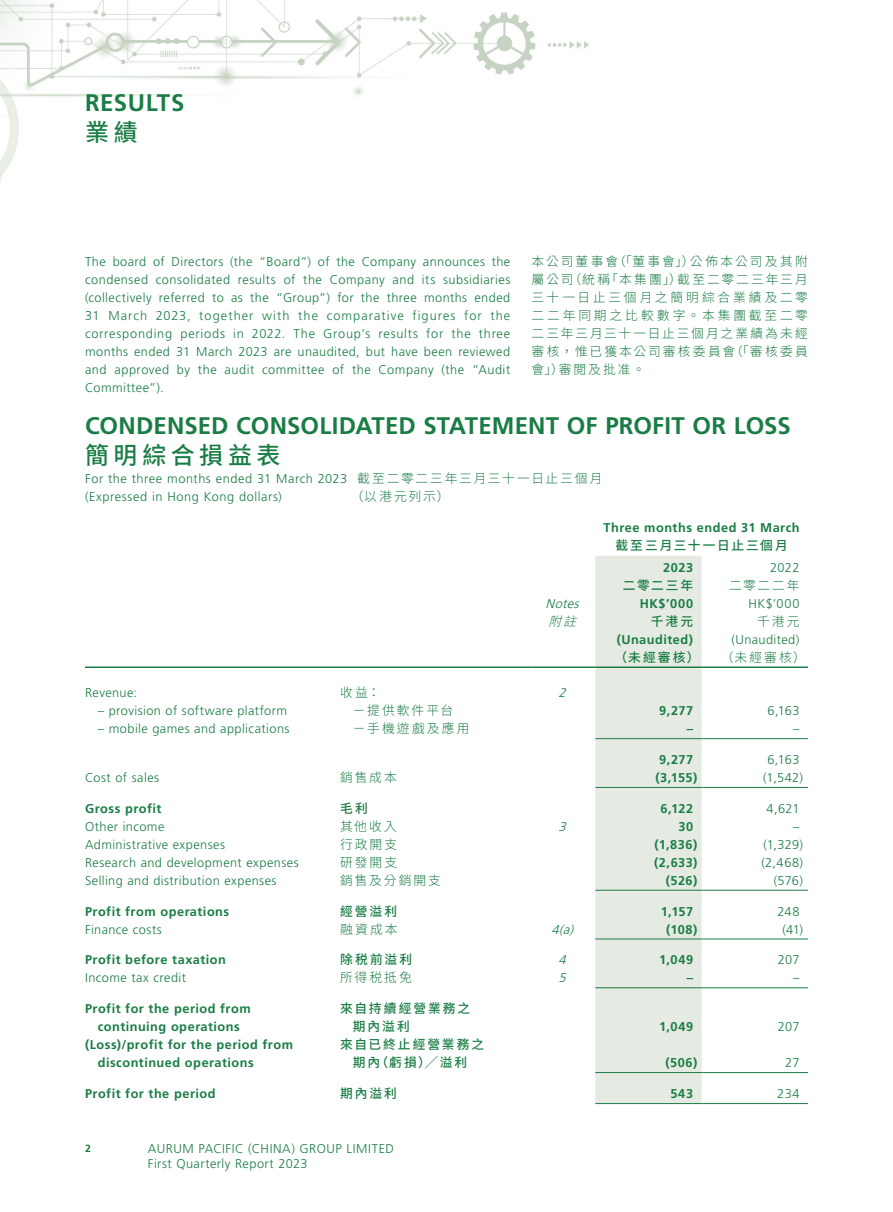
<style>
.page{position:relative;width:893px;height:1212px;background:#fff}
.page>*{position:absolute;margin:0;border:0;box-sizing:border-box;transform-origin:0 0}
.t1{font:700 24px "Frutiger LT Std";letter-spacing:.005em;color:#1a7d45}
.t2{font:500 24px "Source Han Sans TC";letter-spacing:.19em;color:#1a7d45}
.t3{font:300 12.75px/18px "Frutiger LT Std";letter-spacing:.035em;color:#1a7d45}
.t4{font:700 12.75px/18px "Frutiger LT Std";letter-spacing:.04em;color:#1a7d45;text-align:center}
.t5{font:300 12.75px/18px "Source Han Sans TC";letter-spacing:.16em;color:#1a7d45;text-align:justify}
.t6{font:500 12.75px/18px "Source Han Sans TC";letter-spacing:.155em;color:#1a7d45}
.t7{font:italic 300 12.75px "Frutiger LT Std";color:#1a7d45}
.t8{font:italic 300 12.75px "Source Han Sans TC";color:#1a7d45}
.t9{font:700 10.5px "Frutiger LT Std";color:#1a7d45}
.s1{font-family:"Source Han Sans TC"}
</style>
<div class="page">
<img style="left:0;top:0;width:808px;height:1105px">
<div style="left:595px;top:556px;width:107px;height:547px;background:#e5ebe2"></div>
<hr style="left:85px;top:666px;width:255px;height:2px;background:#1a7d45">
<hr style="left:340px;top:666px;width:191px;height:2px;background:#1a7d45">
<hr style="left:531px;top:666px;width:64px;height:2px;background:#1a7d45">
<hr style="left:595px;top:666px;width:107px;height:2px;background:#1a7d45">
<hr style="left:702px;top:666px;width:106px;height:2px;background:#1a7d45">
<hr style="left:595px;top:738px;width:107px;height:1px;background:#1a7d45">
<hr style="left:702px;top:738px;width:106px;height:1px;background:#1a7d45">
<hr style="left:595px;top:787px;width:107px;height:1px;background:#1a7d45">
<hr style="left:702px;top:787px;width:106px;height:1px;background:#1a7d45">
<hr style="left:595px;top:890px;width:107px;height:1px;background:#1a7d45">
<hr style="left:702px;top:890px;width:106px;height:1px;background:#1a7d45">
<hr style="left:595px;top:938px;width:107px;height:1px;background:#1a7d45">
<hr style="left:702px;top:938px;width:106px;height:1px;background:#1a7d45">
<hr style="left:595px;top:987px;width:107px;height:1px;background:#1a7d45">
<hr style="left:702px;top:987px;width:106px;height:1px;background:#1a7d45">
<hr style="left:595px;top:1072px;width:107px;height:1px;background:#1a7d45">
<hr style="left:702px;top:1072px;width:106px;height:1px;background:#1a7d45">
<hr style="left:595px;top:1103px;width:107px;height:1px;background:#1a7d45">
<hr style="left:702px;top:1103px;width:106px;height:1px;background:#1a7d45">
<h1 class="t1" style="left:85px;top:89px;width:101px">RESULTS</h1>
<h1 class="t2" style="left:85px;top:119px;width:54px">業績</h1>
<p class="t5" style="left:531px;top:253px;width:278px">本公司董事會（「董事會」）公佈本公司及其附屬公司（統稱「本集團」）截至二零二三年三月三十一日止三個月之簡明綜合業績及二零二二年同期之比較數字。本集團截至二零二三年三月三十一日止三個月之業績為未經審核，惟已獲本公司審核委員會（「審核委員會」）審閲及批准。</p>
<p class="t3" style="left:85px;top:253px;width:427px;text-align:justify">The board of Directors (the “Board”) of the Company announces the condensed consolidated results of the Company and its subsidiaries (collectively referred to as the “Group”) for the three months ended 31 March 2023, together with the comparative figures for the corresponding periods in 2022. The Group’s results for the three months ended 31 March 2023 are unaudited, but have been reviewed and approved by the audit committee of the Company (the “Audit Committee”).</p>
<h1 class="t1" style="left:85px;top:411px;width:707px">CONDENSED CONSOLIDATED STATEMENT OF PROFIT OR LOSS</h1>
<h1 class="t2" style="left:85px;top:441px;width:197px">簡明綜合損益表</h1>
<p class="t3" style="left:85px;top:470px;width:519px">For the three months ended 31 March 2023 <span class="s1">截至二零二三年三月三十一日止三個月</span>(Expressed in Hong Kong dollars)</p>
<p class="t5" style="left:351px;top:488px;width:100px">（以港元列示）</p>
<p class="t4" style="left:603px;top:518px;width:198px">Three months ended 31 March</p>
<p class="t6" style="left:615px;top:536px;width:174px">截至三月三十一日止三個月</p>
<p class="t4" style="left:663px;top:559px;width:31px">2023</p>
<p class="t3" style="left:770px;top:559px;width:31px">2022</p>
<p class="t6" style="left:623px;top:577px;width:72px">二零二三年</p>
<p class="t5" style="left:729px;top:577px;width:72px">二零二二年</p>
<p class="t7" style="left:546px;top:596px;width:38px">Notes</p>
<p class="t4" style="left:640px;top:595px;width:55px">HK$’000</p>
<p class="t3" style="left:748px;top:595px;width:53px">HK$’000</p>
<p class="t8" style="left:548px;top:614px;width:39px">附註</p>
<p class="t6" style="left:651px;top:613px;width:44px">千港元</p>
<p class="t5" style="left:757px;top:613px;width:44px">千港元</p>
<p class="t4" style="left:617px;top:631px;width:78px">(Unaudited)</p>
<p class="t3" style="left:731px;top:631px;width:69px">(Unaudited)</p>
<p class="t6" style="left:615px;top:649px;width:86px">（未經審核）</p>
<p class="t5" style="left:721px;top:649px;width:86px">（未經審核）</p>
<p class="t3" style="left:85px;top:684px;width:54px">Revenue:</p>
<p class="t5" style="left:340px;top:684px;width:42px">收益：</p>
<p class="t7" style="left:559px;top:686px;width:13px">2</p>
<p class="t3" style="left:98px;top:702px;width:191px">– provision of software platform</p>
<p class="t5" style="left:353px;top:702px;width:102px">－提供軟件平台</p>
<p class="t4" style="left:659px;top:702px;width:35px">9,277</p>
<p class="t3" style="left:767px;top:702px;width:33px">6,163</p>
<p class="t3" style="left:98px;top:720px;width:193px">– mobile games and applications</p>
<p class="t5" style="left:353px;top:720px;width:118px">－手機遊戲及應用</p>
<p class="t4" style="left:687px;top:720px;width:8px">–</p>
<p class="t3" style="left:793px;top:720px;width:8px">–</p>
<p class="t4" style="left:659px;top:751px;width:35px">9,277</p>
<p class="t3" style="left:767px;top:751px;width:33px">6,163</p>
<p class="t3" style="left:85px;top:769px;width:76px">Cost of sales</p>
<p class="t5" style="left:340px;top:769px;width:58px">銷售成本</p>
<p class="t4" style="left:655px;top:769px;width:43px">(3,155)</p>
<p class="t3" style="left:763px;top:769px;width:41px">(1,542)</p>
<p class="t4" style="left:85px;top:799px;width:78px">Gross profit</p>
<p class="t6" style="left:340px;top:799px;width:29px">毛利</p>
<p class="t4" style="left:660px;top:799px;width:34px">6,122</p>
<p class="t3" style="left:766px;top:799px;width:34px">4,621</p>
<p class="t3" style="left:85px;top:817px;width:81px">Other income</p>
<p class="t5" style="left:340px;top:817px;width:58px">其他收入</p>
<p class="t7" style="left:559px;top:819px;width:13px">3</p>
<p class="t4" style="left:678px;top:817px;width:16px">30</p>
<p class="t3" style="left:793px;top:817px;width:8px">–</p>
<p class="t3" style="left:85px;top:835px;width:141px">Administrative expenses</p>
<p class="t5" style="left:340px;top:835px;width:58px">行政開支</p>
<p class="t4" style="left:655px;top:835px;width:44px">(1,836)</p>
<p class="t3" style="left:763px;top:835px;width:41px">(1,329)</p>
<p class="t3" style="left:85px;top:853px;width:215px">Research and development expenses</p>
<p class="t5" style="left:340px;top:853px;width:58px">研發開支</p>
<p class="t4" style="left:654px;top:853px;width:45px">(2,633)</p>
<p class="t3" style="left:761px;top:853px;width:43px">(2,468)</p>
<p class="t3" style="left:85px;top:871px;width:193px">Selling and distribution expenses</p>
<p class="t5" style="left:340px;top:871px;width:102px">銷售及分銷開支</p>
<p class="t4" style="left:666px;top:871px;width:33px">(526)</p>
<p class="t3" style="left:774px;top:871px;width:31px">(576)</p>
<p class="t4" style="left:85px;top:902px;width:146px">Profit from operations</p>
<p class="t6" style="left:340px;top:902px;width:58px">經營溢利</p>
<p class="t4" style="left:661px;top:902px;width:34px">1,157</p>
<p class="t3" style="left:777px;top:902px;width:24px">248</p>
<p class="t3" style="left:85px;top:920px;width:78px">Finance costs</p>
<p class="t5" style="left:340px;top:920px;width:59px">融資成本</p>
<p class="t7" style="left:551px;top:922px;width:27px">4(a)</p>
<p class="t4" style="left:666px;top:920px;width:33px">(108)</p>
<p class="t3" style="left:782px;top:920px;width:22px">(41)</p>
<p class="t4" style="left:85px;top:951px;width:142px">Profit before taxation</p>
<p class="t6" style="left:340px;top:951px;width:73px">除税前溢利</p>
<p class="t7" style="left:559px;top:953px;width:13px">4</p>
<p class="t4" style="left:659px;top:951px;width:35px">1,049</p>
<p class="t3" style="left:778px;top:951px;width:23px">207</p>
<p class="t3" style="left:85px;top:969px;width:102px">Income tax credit</p>
<p class="t5" style="left:340px;top:969px;width:73px">所得税抵免</p>
<p class="t7" style="left:559px;top:971px;width:13px">5</p>
<p class="t4" style="left:687px;top:969px;width:8px">–</p>
<p class="t3" style="left:793px;top:969px;width:8px">–</p>
<p class="t4" style="left:85px;top:1000px;width:167px">Profit for the period from continuing operations</p>
<p class="t6" style="left:353px;top:1000px;width:119px;text-indent:-13px">來自持續經營業務之期內溢利</p>
<p class="t4" style="left:659px;top:1018px;width:35px">1,049</p>
<p class="t3" style="left:778px;top:1018px;width:23px">207</p>
<p class="t4" style="left:98px;top:1036px;width:197px;text-align:left;text-indent:-13px">(Loss)/profit for the period from discontinued operations</p>
<p class="t6" style="left:340px;top:1036px;width:145px;text-align:center">來自已終止經營業務之期內（虧損）╱溢利</p>
<p class="t4" style="left:665px;top:1054px;width:33px">(506)</p>
<p class="t3" style="left:785px;top:1054px;width:16px">27</p>
<p class="t4" style="left:85px;top:1084px;width:132px">Profit for the period</p>
<p class="t6" style="left:340px;top:1084px;width:58px">期內溢利</p>
<p class="t4" style="left:670px;top:1084px;width:24px">543</p>
<p class="t3" style="left:777px;top:1085px;width:24px">234</p>
<p class="t9" style="left:85px;top:1142px;width:7px">2</p>
<p class="t3" style="left:148px;top:1141px;width:247px;line-height:15px">AURUM PACIFIC (CHINA) GROUP LIMITED<br>First Quarterly Report 2023</p>
</div>
